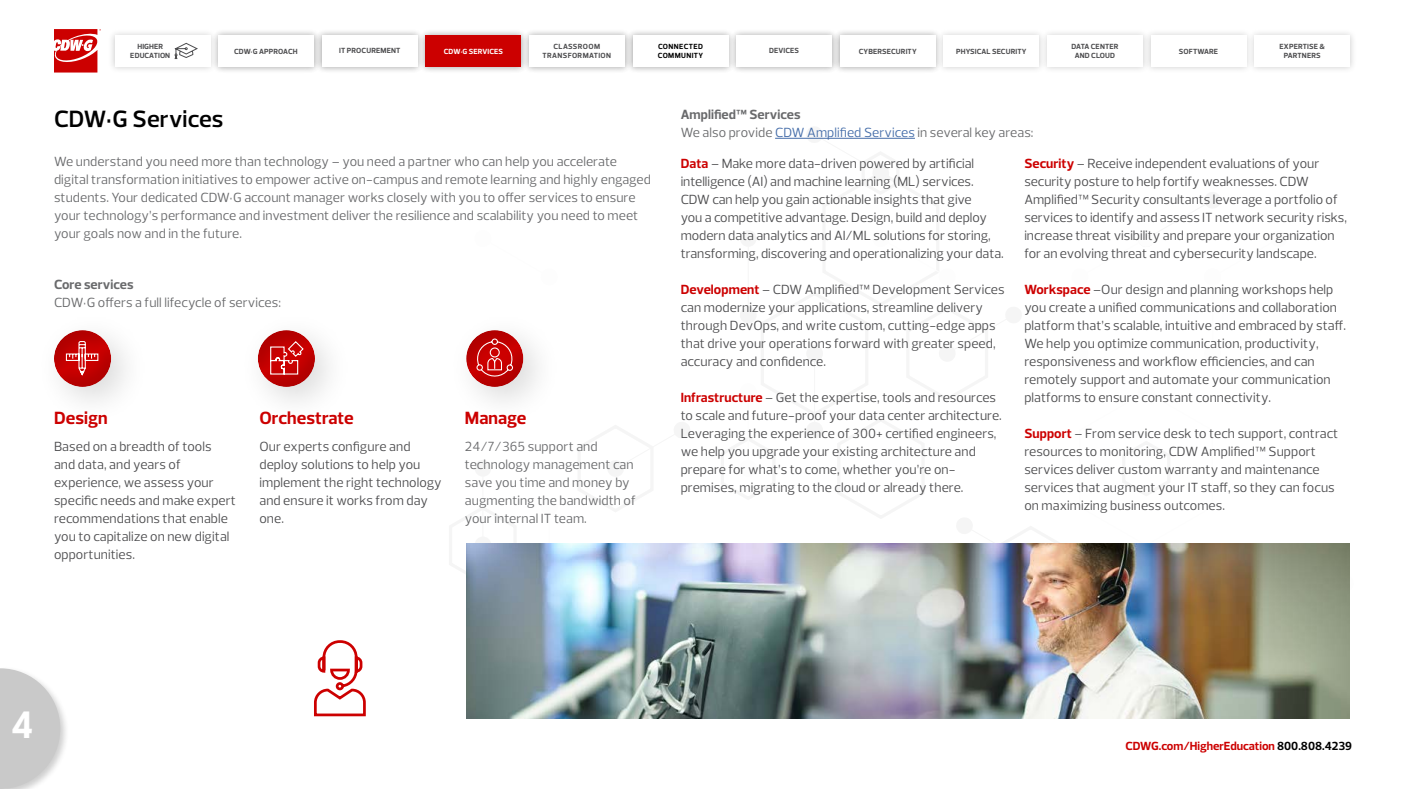
<style>
.page{position:relative;width:1404px;height:789px;background:#fff}
.page>*{position:absolute;margin:0;border:0;box-sizing:border-box;transform-origin:0 0}
.t1{font:700 40.5px "Good Headline Pro";color:#fff}
.t2{font:600 24px "Prelo";letter-spacing:.01em;color:#000}
.t3{font:700 18px "Prelo";letter-spacing:.005em;color:#c00}
.t4{font:13.5px/18px "Prelo";letter-spacing:.005em;color:#4d4d4f}
.t5{font:13.5px/18px "Prelo";letter-spacing:.005em;color:#696a6c}
.t6{font:700 13.5px "Prelo";letter-spacing:.005em;color:#696a6c}
.t7{font:700 12px "Prelo";color:#c00}
.t8{font:700 7.5px/9.1px "Prelo";letter-spacing:.02em;color:#4d4d4f;text-align:center}
.t9{font:700 7.5px/9.1px "Prelo";letter-spacing:.045em;color:#4d4d4f;text-align:center}
.t10{font:700 7.5px/9.1px "Prelo";letter-spacing:.055em;color:#000}
.t11{font:700 7.5px "Prelo";letter-spacing:.01em;color:#fff}
.s1{font-weight:700}
.s2{color:#456da9}
.s3{font-weight:700;color:#c00}
.s4{color:#000}
</style>
<div class="page">
<hr style="left:748px;top:238px;width:1px;height:77px;background:#000">
<div style="left:740px;top:230px;width:17px;height:17px;background:#f5f5f5;border-radius:50%"></div>
<div style="left:740px;top:306px;width:17px;height:17px;background:#f5f5f5;border-radius:50%"></div>
<hr style="left:814px;top:353px;width:1px;height:77px;background:#000">
<div style="left:806px;top:421px;width:17px;height:17px;background:#f5f5f5;border-radius:50%"></div>
<hr style="left:482px;top:468px;width:2px;height:77px;background:#000">
<div style="left:474px;top:459px;width:17px;height:17px;background:#f5f5f5;border-radius:50%"></div>
<div style="left:474px;top:536px;width:17px;height:17px;background:#f5f5f5;border-radius:50%"></div>
<hr style="left:1212px;top:277px;width:1px;height:76px;background:#ccc">
<div style="left:1204px;top:268px;width:17px;height:17px;background:#fdfdfd;border-radius:50%"></div>
<div style="left:1204px;top:345px;width:17px;height:17px;background:#fdfdfd;border-radius:50%"></div>
<hr style="left:748px;top:391px;width:1px;height:77px;background:#ccc">
<div style="left:740px;top:383px;width:17px;height:17px;background:#fdfdfd;border-radius:50%"></div>
<div style="left:740px;top:460px;width:17px;height:16px;background:#fdfdfd;border-radius:50%"></div>
<hr style="left:549px;top:506px;width:1px;height:77px;background:#ccc">
<div style="left:541px;top:498px;width:17px;height:17px;background:#fdfdfd;border-radius:50%"></div>
<div style="left:0;top:665px;width:70px;height:123px;background:#000;opacity:.2"></div>
<svg style="left:0;top:668px;width:60px;height:120px;background:#d1d1d1"></svg>
<svg style="left:54px;top:29px;width:47px;height:43px"></svg>
<div style="left:522px;top:28px;width:110px;height:46px;background:#000;opacity:.2"></div>
<div style="left:529px;top:35px;width:96px;height:31px;background:#fff"></div>
<div style="left:626px;top:28px;width:109px;height:46px;background:#000;opacity:.2"></div>
<div style="left:633px;top:35px;width:95px;height:31px;background:#fff"></div>
<div style="left:729px;top:28px;width:110px;height:46px;background:#000;opacity:.2"></div>
<div style="left:736px;top:35px;width:96px;height:31px;background:#fff"></div>
<div style="left:833px;top:28px;width:109px;height:46px;background:#000;opacity:.2"></div>
<div style="left:840px;top:35px;width:96px;height:31px;background:#fff"></div>
<div style="left:419px;top:28px;width:109px;height:46px;background:#000;opacity:.2"></div>
<div style="left:426px;top:35px;width:95px;height:31px;background:#c00"></div>
<div style="left:315px;top:28px;width:109px;height:46px;background:#000;opacity:.2"></div>
<div style="left:322px;top:35px;width:96px;height:31px;background:#fff"></div>
<div style="left:211px;top:28px;width:110px;height:46px;background:#000;opacity:.2"></div>
<div style="left:218px;top:35px;width:96px;height:31px;background:#fff"></div>
<div style="left:108px;top:28px;width:109px;height:46px;background:#000;opacity:.2"></div>
<div style="left:115px;top:35px;width:95px;height:31px;background:#fff"></div>
<div style="left:937px;top:28px;width:109px;height:46px;background:#000;opacity:.2"></div>
<div style="left:944px;top:35px;width:95px;height:31px;background:#fff"></div>
<div style="left:1040px;top:28px;width:110px;height:46px;background:#000;opacity:.2"></div>
<div style="left:1047px;top:35px;width:96px;height:31px;background:#fff"></div>
<div style="left:1144px;top:28px;width:109px;height:46px;background:#000;opacity:.2"></div>
<div style="left:1151px;top:35px;width:95px;height:31px;background:#fff"></div>
<div style="left:1247px;top:28px;width:110px;height:46px;background:#000;opacity:.2"></div>
<div style="left:1254px;top:35px;width:96px;height:31px;background:#fff"></div>
<svg style="left:175px;top:43px;width:23px;height:16px"></svg>
<div style="left:42px;top:319px;width:83px;height:69px;background:#000;opacity:.14"></div>
<svg style="left:65px;top:340px;width:34px;height:37px"></svg>
<div style="left:246px;top:319px;width:83px;height:69px;background:#000;opacity:.14"></div>
<svg style="left:270px;top:340px;width:34px;height:35px"></svg>
<div style="left:454px;top:319px;width:84px;height:69px;background:#000;opacity:.14"></div>
<svg style="left:475px;top:338px;width:39px;height:40px;background:#cc2727"></svg>
<hr style="left:775px;top:138px;width:140px;height:1px;background:#456da9">
<img style="left:466px;top:543px;width:884px;height:175px">
<svg style="left:314px;top:640px;width:52px;height:77px"></svg>
<p class="t8" style="left:130px;top:42px;width:41px">HIGHER<br>EDUCATION</p>
<p class="t8" style="left:956px;top:47px;width:72px">PHYSICAL SECURITY</p>
<p class="t8" style="left:1071px;top:42px;width:49px">DATA CENTER<br>AND CLOUD</p>
<p class="t8" style="left:1179px;top:47px;width:41px">SOFTWARE</p>
<p class="t8" style="left:1280px;top:42px;width:47px">EXPERTISE &amp;<br>PARTNERS</p>
<p class="t9" style="left:543px;top:42px;width:70px">CLASSROOM<br>TRANSFORMATION</p>
<p class="t10" style="left:658px;top:42px;width:47px">CONNECTED<br>COMMUNITY</p>
<p class="t8" style="left:234px;top:47px;width:65px">CDW•G APPROACH</p>
<p class="t8" style="left:339px;top:46px;width:63px">IT PROCUREMENT</p>
<p class="t11" style="left:444px;top:46px;width:61px">CDW•G SERVICES</p>
<p class="t8" style="left:769px;top:46px;width:31px">DEVICES</p>
<p class="t8" style="left:859px;top:47px;width:59px">CYBERSECURITY</p>
<h2 class="t2" style="left:54px;top:104px;width:171px">CDW•G Services</h2>
<p class="t5" style="left:54px;top:153px;width:598px">We understand you need more than technology – you need a partner who can help you accelerate digital transformation initiatives to empower active on-campus and remote learning and highly engaged students. Your dedicated CDW•G account manager works closely with you to offer services to ensure your technology’s performance and investment deliver the resilience and scalability you need to meet your goals now and in the future.</p>
<p class="t6" style="left:54px;top:276px;width:81px">Core services</p>
<p class="t5" style="left:54px;top:294px;width:228px">CDW•G offers a full lifecycle of services:</p>
<h3 class="t3" style="left:54px;top:407px;width:55px">Design</h3>
<p class="t4" style="left:54px;top:437px;width:184px">Based on a breadth of tools and data, and years of experience, we assess your specific needs and make expert recommendations that enable you to capitalize on new digital opportunities.</p>
<h3 class="t3" style="left:259px;top:407px;width:96px">Orchestrate</h3>
<p class="t4" style="left:259px;top:437px;width:184px">Our experts configure and deploy solutions to help you implement the right technology and ensure it works from day one.</p>
<h3 class="t3" style="left:465px;top:407px;width:63px">Manage</h3>
<p class="t5" style="left:465px;top:437px;width:172px">24/7/365 support and technology management can save you time and money by augmenting the bandwidth of your internal IT team.</p>
<p class="t5" style="left:681px;top:105px;width:354px"><span class="s1">Amplified™ Services<br></span>We also provide <span class="s2">CDW Amplified Services</span> in several key areas:</p>
<p class="t4" style="left:681px;top:154px;width:325px"><span class="s3">Data</span> – Make more data-driven powered by artificial intelligence (AI) and machine learning (ML) services.<br>CDW can help you gain actionable insights that give<br>you a competitive advantage. Design, build and deploy modern data analytics and AI/ML solutions for storing, transforming, discovering and operationalizing your data.</p>
<p class="t4" style="left:681px;top:280px;width:325px"><span class="s3">Development</span> – CDW Amplified™ Development Services can modernize your applications, streamline delivery through DevOps, and write custom, cutting-edge apps that drive your operations forward with greater speed, accuracy and confidence.</p>
<p class="t4" style="left:681px;top:388px;width:323px"><span class="s3">Infrastructure</span> – Get the expertise, tools and resources to scale and future-proof your data center architecture.<br>Leveraging the experience of 300+ certified engineers, we help you upgrade your existing architecture and prepare for what’s to come, whether you’re on&shy;premises, migrating to the cloud or already there.</p>
<p class="t4" style="left:1024px;top:154px;width:324px"><span class="s3">Security</span> – Receive independent evaluations of your security posture to help fortify weaknesses. CDW Amplified™ Security consultants leverage a portfolio of services to identify and assess IT network security risks, increase threat visibility and prepare your organization for an evolving threat and cybersecurity landscape.</p>
<p class="t4" style="left:1024px;top:280px;width:323px"><span class="s3">Workspace</span> –Our design and planning workshops help you create a unified communications and collaboration platform that’s scalable, intuitive and embraced by staff.<br>We help you optimize communication, productivity, responsiveness and workflow efficiencies, and can remotely support and automate your communication platforms to ensure constant connectivity.</p>
<p class="t4" style="left:1024px;top:424px;width:316px"><span class="s3">Support</span> – From service desk to tech support, contract resources to monitoring, CDW Amplified™ Support services deliver custom warranty and maintenance services that augment your IT staff, so they can focus on maximizing business outcomes.</p>
<h1 class="t1" style="left:12px;top:706px;width:22px">4</h1>
<p class="t7" style="left:1125px;top:738px;width:228px">CDWG.com/HigherEducation <span class="s4">800.808.4239</span></p>
</div>
